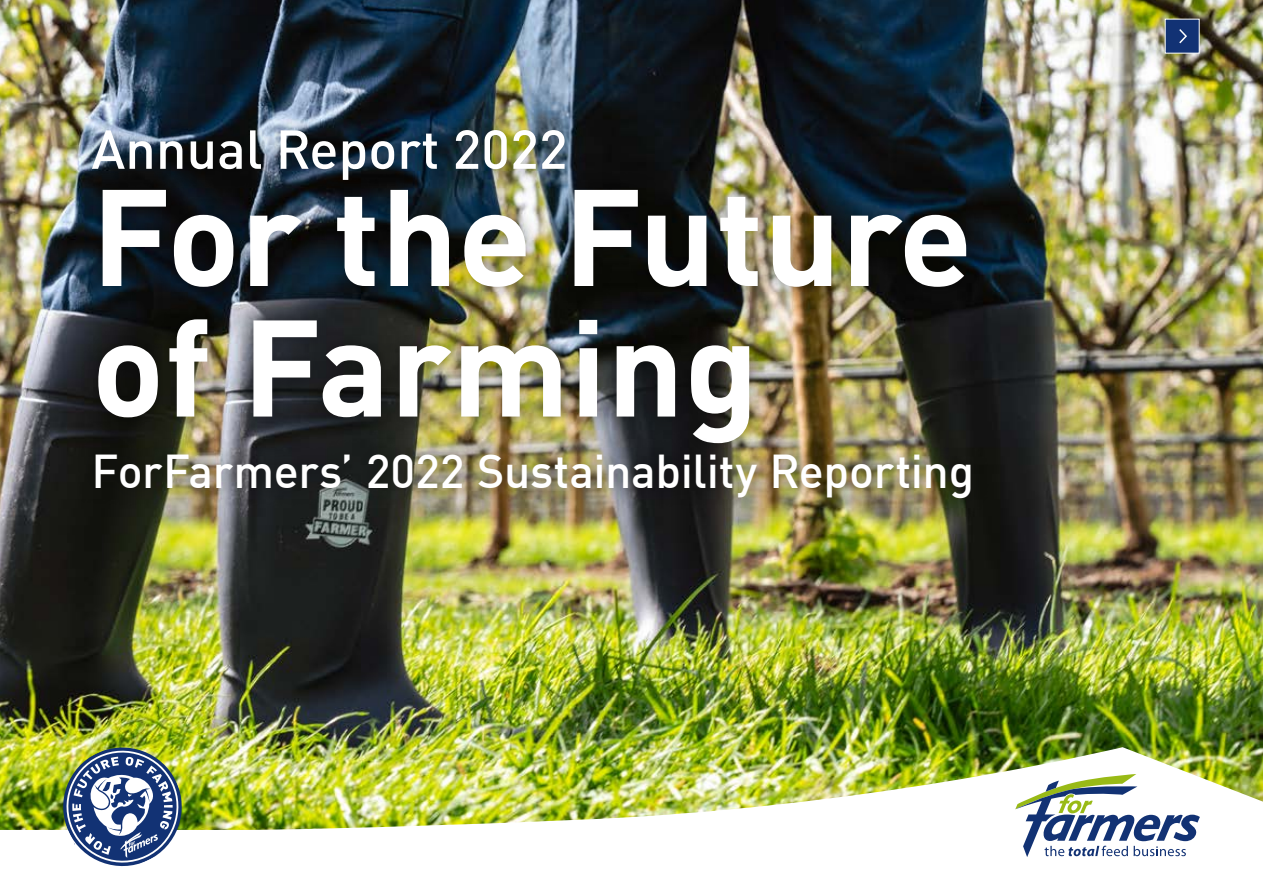
<style>
.page{position:relative;width:1263px;height:893px;background:#fff}
.page>*{position:absolute;margin:0;border:0;box-sizing:border-box;transform-origin:0 0}
.t1{font:700 135px/130.5px "DIN Offc";color:#fff}
.t2{font:500 54px "DIN Offc";color:#fff}
.t3{font:500 46.5px "DIN Offc";letter-spacing:-.01em;color:#fff}
</style>
<div class="page">
<img style="left:0;top:0;width:1263px;height:747px">
<div style="left:79px;top:170px;width:906px;height:293px;background:#000;opacity:.4"></div>
<div style="left:73px;top:111px;width:511px;height:88px;background:#000;opacity:.4"></div>
<img style="left:0;top:747px;width:1263px;height:83px">
<svg style="left:1015px;top:774px;width:185px;height:83px"></svg>
<img style="left:55px;top:739px;width:135px;height:128px">
<div style="left:76px;top:435px;width:914px;height:82px;background:#000;opacity:.4"></div>
<div style="left:1165px;top:19px;width:34px;height:35px;background:#123274"></div>
<svg style="left:1179px;top:29px;width:8px;height:15px"></svg>
<p class="t2" style="left:91px;top:115px;width:478px">Annual Report 2022</p>
<h1 class="t1" style="left:91px;top:166px;width:882px">For the Future of Farming</h1>
<p class="t3" style="left:91px;top:442px;width:884px">ForFarmers’ 2022 Sustainability Reporting</p>
</div>
